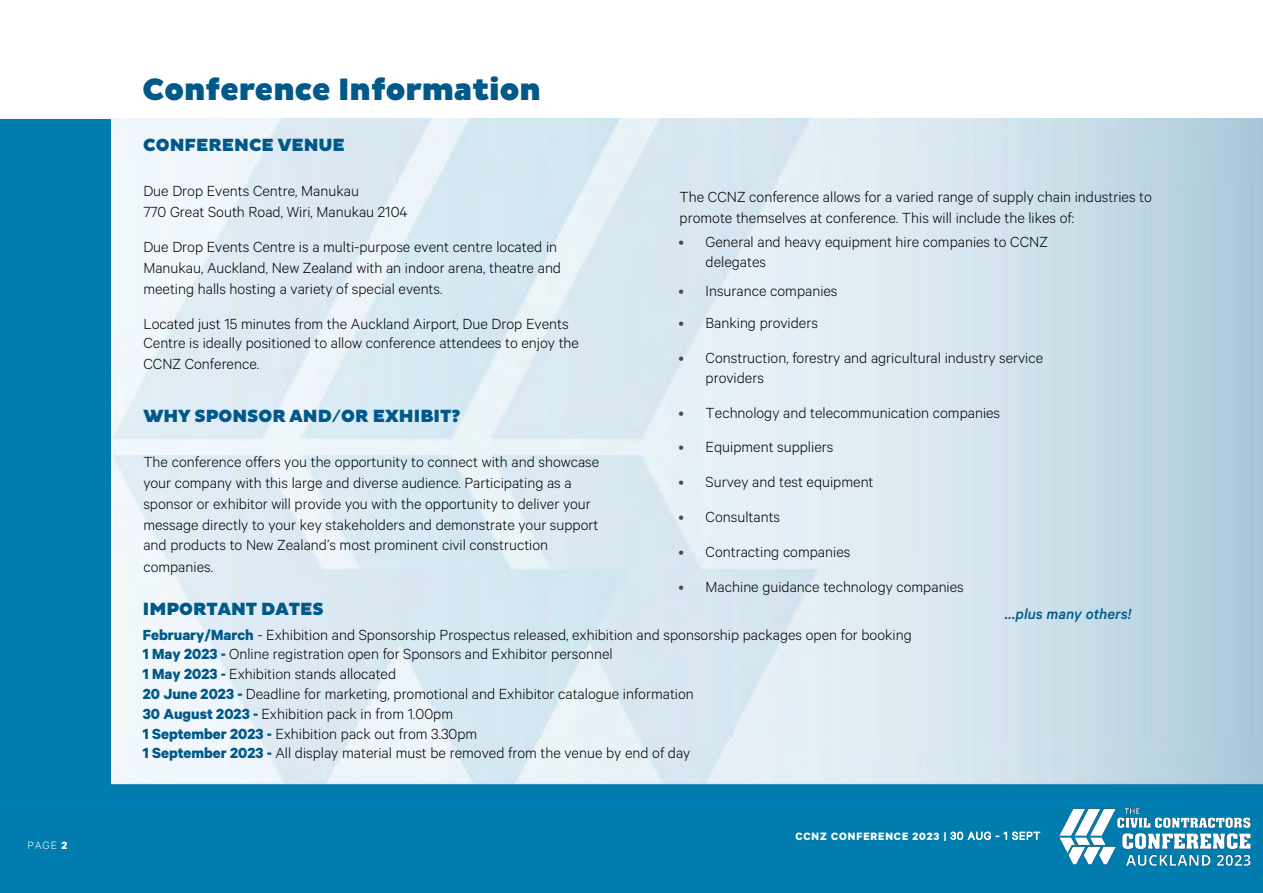
<style>
.page{position:relative;width:1263px;height:893px;background:#fff}
.page>*{position:absolute;margin:0;border:0;box-sizing:border-box;transform-origin:0 0}
.t1{font:900 31.5px "Pluto Sans";color:#015989}
.t2{font:900 18px "Pluto Sans";color:#015989}
.t3{font:300 16.5px/19.8px "Calibre";color:#000}
.t4{font:italic 500 16.5px "Calibre";color:#015989}
.t5{font:700 12px "Calibre";letter-spacing:.075em;color:#fff}
.t6{font:300 12px "Calibre";color:#fff}
.s1{font-weight:700}
.s2{color:#464748}
.s3{font-weight:700;color:#015989}
.s4{font-weight:300}
</style>
<div class="page">
<div style="left:0;top:119px;width:111px;height:657px;background:#007dae"></div>
<div style="left:0;top:776px;width:1263px;height:117px;background:#007caf"></div>
<img style="left:1055px;top:764px;width:199px;height:129px">
<p class="t6" style="left:28px;top:838px;width:41px">PAGE <span class="s1">2</span></p>
<h1 class="t1" style="left:143px;top:71px;width:400px">Conference Information</h1>
<p class="t2" style="left:143px;top:134px;width:203px">CONFERENCE VENUE</p>
<p class="t3" style="left:143px;top:180px;width:266px;line-height:21px">Due Drop Events Centre, Manukau<br>770 Great South Road, Wiri, Manukau 2104</p>
<p class="t3" style="left:143px;top:235px;width:419px;line-height:21px">Due Drop Events Centre is a multi-purpose event centre located in<br>Manukau, Auckland, New Zealand with an indoor arena, theatre and meeting halls hosting a variety of special events.</p>
<p class="t3" style="left:143px;top:313px;width:437px;line-height:20.4px">Located just 15 minutes from the Auckland Airport, Due Drop Events<br>Centre is ideally positioned to allow conference attendees to enjoy the<br>CCNZ Conference.</p>
<p class="t2" style="left:143px;top:405px;width:319px">WHY SPONSOR AND/OR EXHIBIT?</p>
<p class="t3" style="left:143px;top:451px;width:457px;line-height:20.7px">The conference offers you the opportunity to connect with and showcase your company with this large and diverse audience. Participating as a sponsor or exhibitor will provide you with the opportunity to deliver your message directly to your key stakeholders and demonstrate your support and products to New Zealand’s most prominent civil construction</p>
<p class="t3" style="left:143px;top:556px;width:71px">companies.</p>
<p class="t2" style="left:143px;top:599px;width:182px">IMPORTANT DATES</p>
<p class="t3" style="left:680px;top:186px;width:474px;line-height:21px">The CCNZ conference allows for a varied range of supply chain industries to promote themselves at conference. This will include the likes of:</p>
<p class="t3" style="left:706px;top:231px;width:344px;text-indent:-27px"><span class="s2">•</span> General and heavy equipment hire companies to CCNZ delegates</p>
<p class="t3" style="left:679px;top:280px;width:160px"><span class="s2">•</span> Insurance companies</p>
<p class="t3" style="left:679px;top:312px;width:141px"><span class="s2">•</span> Banking providers</p>
<p class="t3" style="left:706px;top:347px;width:339px;text-indent:-27px"><span class="s2">•</span> Construction, forestry and agricultural industry service providers</p>
<p class="t3" style="left:679px;top:402px;width:323px"><span class="s2">•</span> Technology and telecommunication companies</p>
<p class="t3" style="left:679px;top:437px;width:156px"><span class="s2">•</span> Equipment suppliers</p>
<p class="t3" style="left:679px;top:471px;width:196px"><span class="s2">•</span> Survey and test equipment</p>
<p class="t3" style="left:679px;top:506px;width:103px"><span class="s2">•</span> Consultants</p>
<p class="t3" style="left:679px;top:541px;width:173px"><span class="s2">•</span> Contracting companies</p>
<p class="t3" style="left:679px;top:576px;width:287px"><span class="s2">•</span> Machine guidance technology companies</p>
<p class="t4" style="left:1005px;top:604px;width:128px">…plus many others!</p>
<p class="t3" style="left:143px;top:624px;width:770px"><span class="s3">February/March</span> - Exhibition and Sponsorship Prospectus released, exhibition and sponsorship packages open for booking <span class="s3">1 May 2023 -</span> Online registration open for Sponsors and Exhibitor personnel<br><span class="s3">1 May 2023 -</span> Exhibition stands allocated<br><span class="s3">20 June 2023 -</span> Deadline for marketing, promotional and Exhibitor catalogue information<br><span class="s3">30 August 2023 -</span> Exhibition pack in from 1.00pm<br><span class="s3">1 September 2023 -</span> Exhibition pack out from 3.30pm<br><span class="s3">1 September 2023 -</span> All display material must be removed from the venue by end of day</p>
<p class="t5" style="left:795px;top:828px;width:246px">CCNZ CONFERENCE 2023 | <span class="s4">30 AUG - 1 SEPT</span></p>
</div>
